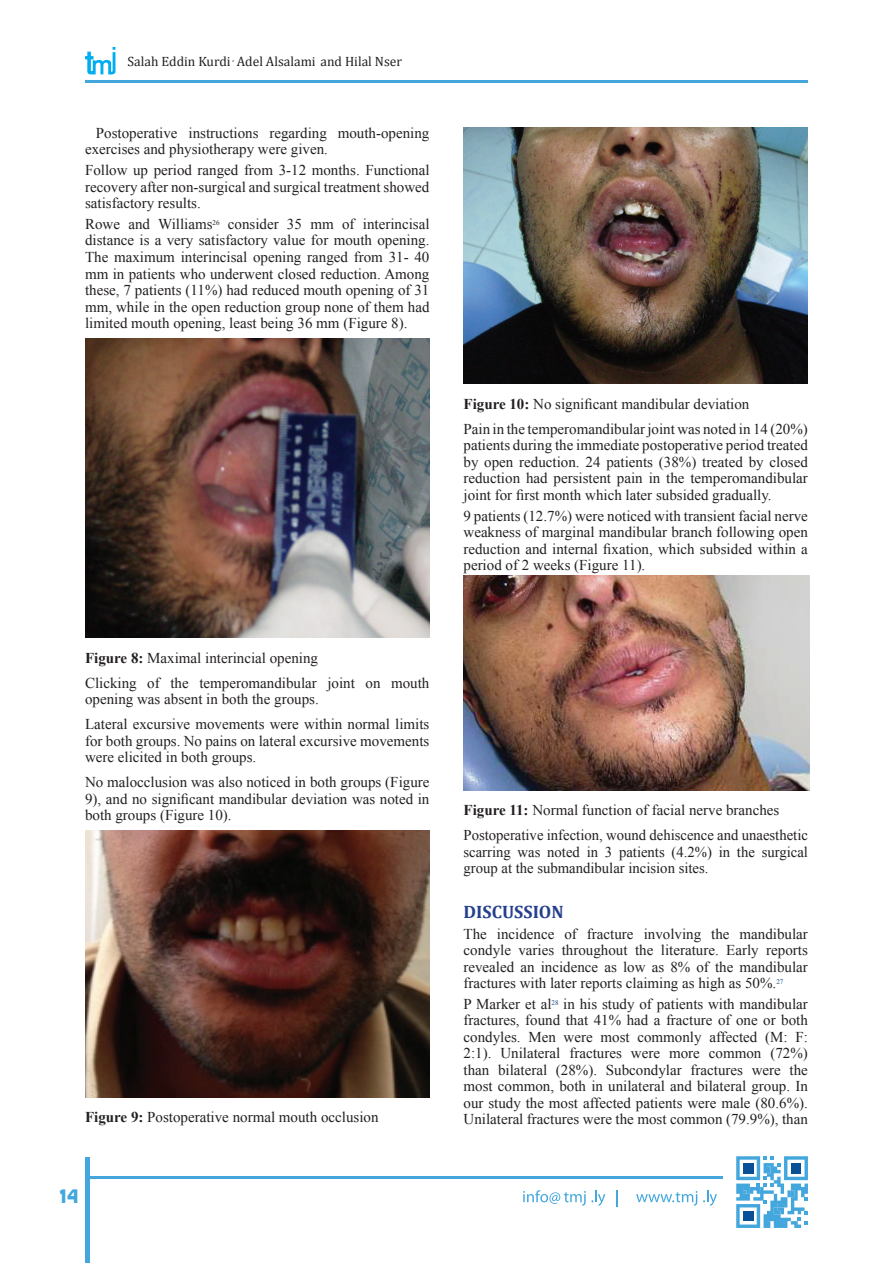
<style>
.page{position:relative;width:893px;height:1263px;background:#fff}
.page>*{position:absolute;margin:0;border:0;box-sizing:border-box;transform-origin:0 0}
.t1{font:700 18px "Cambria";color:#253f8e}
.t2{font:800 18px "Abdo Master";color:#43a7dd}
.t3{font:15px/16.5px "Times New Roman";color:#231f20}
.t4{font:13.5px "Cambria";color:#231f20}
.s1{font-weight:700}
</style>
<div class="page">
<hr style="left:85px;top:81px;width:723px;height:2px;background:#43a7dd">
<svg style="left:85px;top:47px;width:30px;height:27px"></svg>
<div style="left:85px;top:1157px;width:5px;height:106px;background:#43a7dd"></div>
<hr style="left:85px;top:1176px;width:638px;height:3px;background:#43a7dd">
<svg style="left:736px;top:1156px;width:72px;height:72px"></svg>
<svg style="left:523px;top:1190px;width:82px;height:16px"></svg>
<svg style="left:617px;top:1190px;width:1px;height:16px"></svg>
<svg style="left:636px;top:1191px;width:61px;height:14px"></svg>
<svg style="left:703px;top:1190px;width:14px;height:16px"></svg>
<img style="left:85px;top:338px;width:344px;height:300px">
<img style="left:85px;top:830px;width:344px;height:267px">
<img style="left:463px;top:128px;width:345px;height:256px">
<img style="left:463px;top:576px;width:346px;height:214px">
<p class="t4" style="left:128px;top:53px;width:276px">Salah Eddin Kurdi <sup>,</sup> Adel Alsalami and Hilal Nser</p>
<p class="t3" style="left:85px;top:124px;width:346px;text-indent:11px">Postoperative instructions regarding mouth-opening exercises and physiotherapy were given.</p>
<p class="t3" style="left:85px;top:162px;width:346px;text-align:justify">Follow up period ranged from 3-12 months. Functional recovery after non-surgical and surgical treatment showed satisfactory results.</p>
<p class="t3" style="left:85px;top:215px;width:346px;text-align:justify">Rowe and Williams<sup>26</sup> consider 35 mm of interincisal distance is a very satisfactory value for mouth opening.<br>The maximum interincisal opening ranged from 31- 40 mm in patients who underwent closed reduction. Among these, 7 patients (11%) had reduced mouth opening of 31 mm, while in the open reduction group none of them had limited mouth opening, least being 36 mm (Figure 8).</p>
<p class="t3" style="left:85px;top:645px;width:346px;line-height:25px"><span class="s1">Figure 8:</span> Maximal interincial opening<br>Clicking of the temperomandibular joint on mouth</p>
<p class="t3" style="left:85px;top:687px;width:346px;line-height:25px">opening was absent in both the groups.<br>Lateral excursive movements were within normal limits</p>
<p class="t3" style="left:85px;top:732px;width:346px">for both groups. No pains on lateral excursive movements were elicited in both groups.</p>
<p class="t3" style="left:85px;top:774px;width:346px;text-align:justify">No malocclusion was also noticed in both groups (Figure 9), and no significant mandibular deviation was noted in both groups (Figure 10).</p>
<p class="t3" style="left:85px;top:1109px;width:295px"><span class="s1">Figure 9:</span> Postoperative normal mouth occlusion</p>
<p class="t2" style="left:59px;top:1187px;width:21px">14</p>
<p class="t3" style="left:463px;top:391px;width:346px;line-height:25px"><span class="s1">Figure 10:</span> No significant mandibular deviation<br>Pain in the temperomandibular joint was noted in 14 (20%)</p>
<p class="t3" style="left:463px;top:437px;width:346px;text-align:justify">patients during the immediate postoperative period treated by open reduction. 24 patients (38%) treated by closed reduction had persistent pain in the temperomandibular joint for first month which later subsided gradually.</p>
<p class="t3" style="left:463px;top:507px;width:346px;text-align:justify">9 patients (12.7%) were noticed with transient facial nerve weakness of marginal mandibular branch following open reduction and internal fixation, which subsided within a period of 2 weeks (Figure 11).</p>
<p class="t3" style="left:463px;top:797px;width:346px;line-height:25px"><span class="s1">Figure 11:</span> Normal function of facial nerve branches<br>Postoperative infection, wound dehiscence and unaesthetic</p>
<p class="t3" style="left:463px;top:843px;width:346px">scarring was noted in 3 patients (4.2%) in the surgical group at the submandibular incision sites.</p>
<p class="t1" style="left:463px;top:901px;width:102px">DISCUSSION</p>
<p class="t3" style="left:463px;top:925px;width:346px;text-align:justify">The incidence of fracture involving the mandibular condyle varies throughout the literature. Early reports revealed an incidence as low as 8% of the mandibular fractures with later reports claiming as high as 50%.<sup>27</sup></p>
<p class="t3" style="left:463px;top:995px;width:346px;text-align:justify">P Marker et al<sup>28</sup> in his study of patients with mandibular fractures, found that 41% had a fracture of one or both condyles. Men were most commonly affected (M: F:<br>2:1). Unilateral fractures were more common (72%) than bilateral (28%). Subcondylar fractures were the most common, both in unilateral and bilateral group. In our study the most affected patients were male (80.6%).<br>Unilateral fractures were the most common (79.9%), than</p>
</div>
